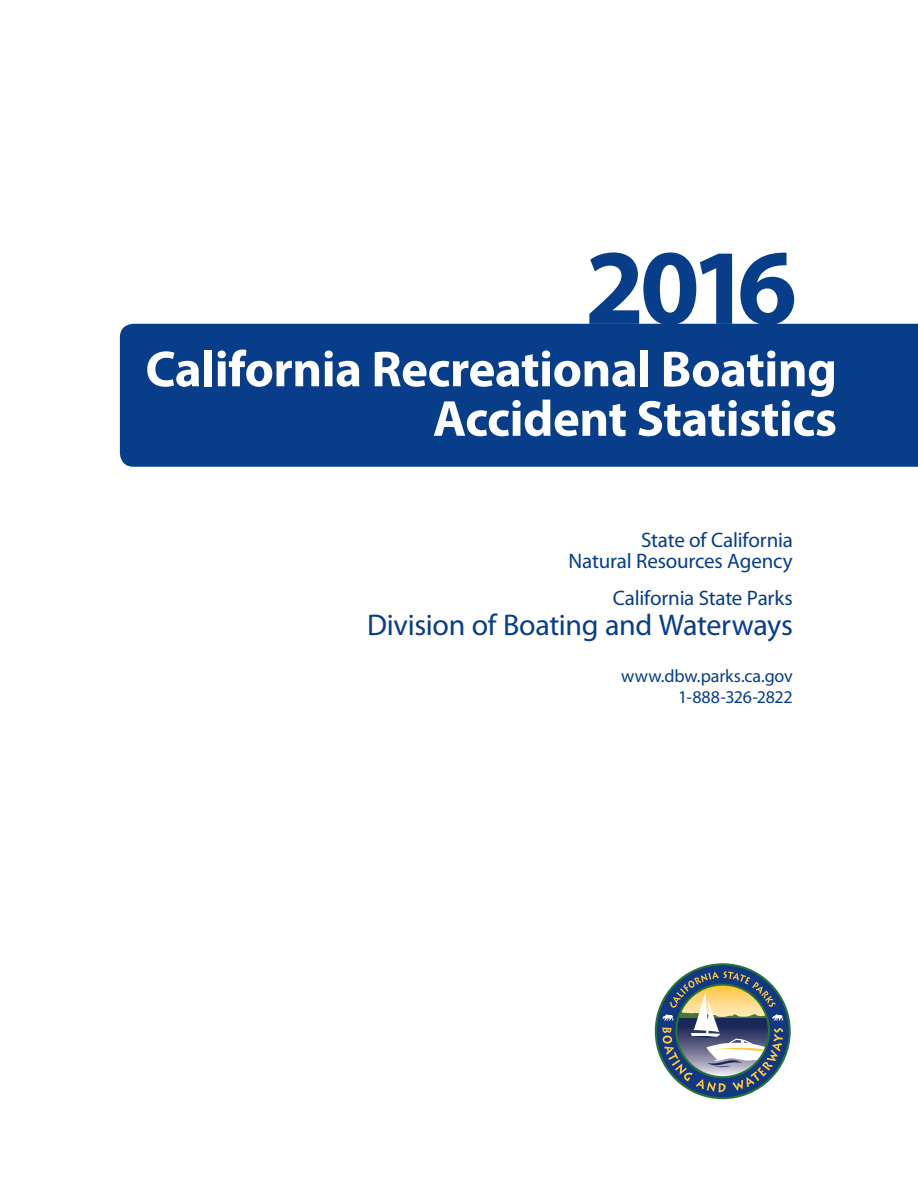
<style>
.page{position:relative;width:918px;height:1188px;background:#fff}
.page>*{position:absolute;margin:0;border:0;box-sizing:border-box;transform-origin:0 0}
.t1{font:700 108px "Myriad Pro";color:#083e89}
.t2{font:700 51px/49.5px "Myriad Pro";letter-spacing:-.01em;color:#fff;text-align:right}
.t3{font:30px "Myriad Pro";letter-spacing:-.01em;color:#083e89}
.t4{font:21px/21px "Myriad Pro";letter-spacing:-.01em;color:#083e89;text-align:right}
.t5{font:18px/21px "Myriad Pro";letter-spacing:-.01em;color:#083e89;text-align:right}
</style>
<div class="page">
<div style="left:120px;top:324px;width:798px;height:143px;background:#083e89"></div>
<svg style="left:654px;top:963px;width:137px;height:137px"></svg>
<p class="t1" style="left:585px;top:217px;width:214px">2016</p>
<h1 class="t2" style="left:145px;top:343px;width:693px">California Recreational Boating<br>Accident Statistics</h1>
<p class="t4" style="left:569px;top:530px;width:226px">State of California<br>Natural Resources Agency</p>
<p class="t4" style="left:613px;top:588px;width:182px">California State Parks</p>
<p class="t3" style="left:367px;top:609px;width:427px">Division of Boating and Waterways</p>
<p class="t5" style="left:621px;top:666px;width:173px">www.dbw.parks.ca.gov<br>1-888-326-2822</p>
</div>
